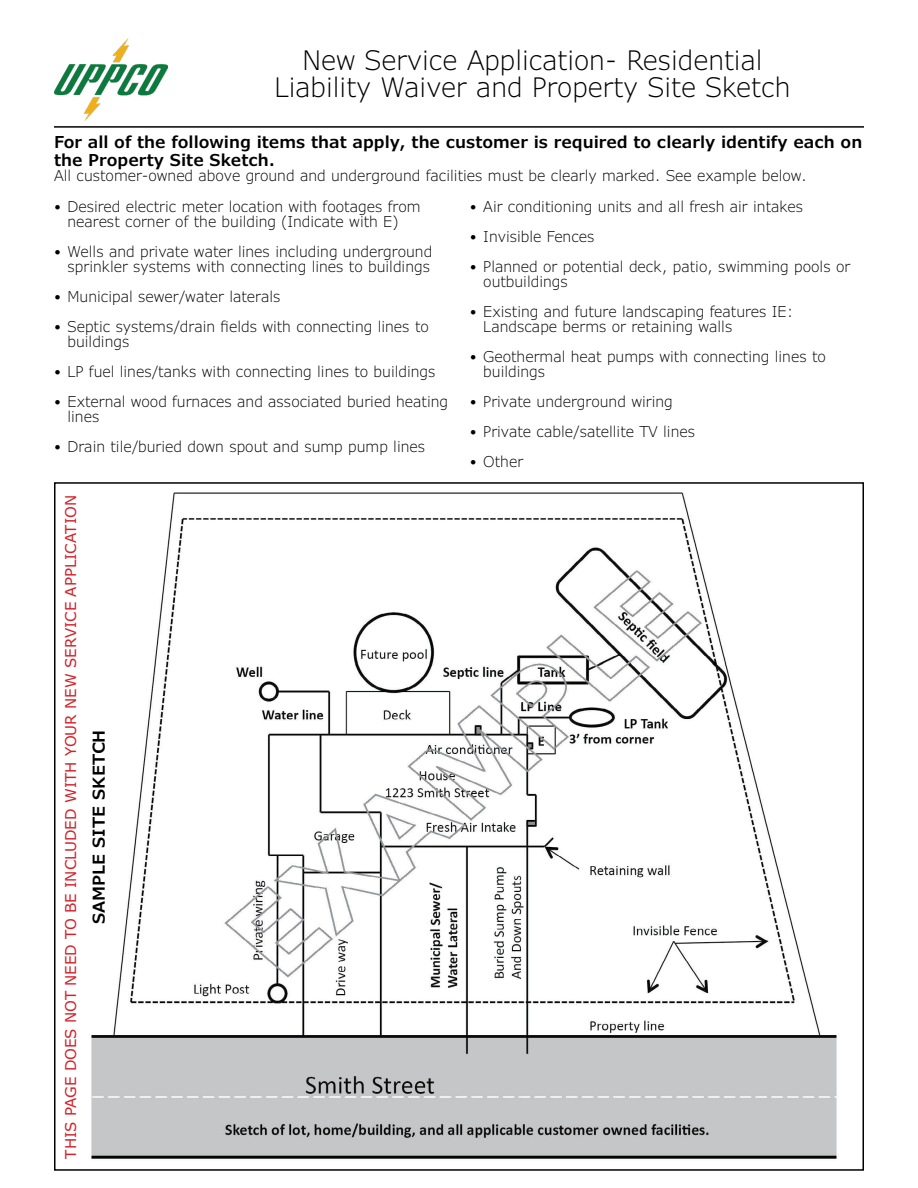
<style>
.page{position:relative;width:918px;height:1188px;background:#fff}
.page>*{position:absolute;margin:0;border:0;box-sizing:border-box;transform-origin:0 0}
.t1{font:300 27px/27px "Verdana Pro";color:#000;text-align:center}
.t2{font:600 16.5px/18px "Verdana Pro";color:#000}
.t3{font:300 15px/15px "Verdana Pro";color:#000}
.t4{font:15px "Verdana Pro";color:#d2232a}
</style>
<div class="page">
<img style="left:54px;top:38px;width:113px;height:83px">
<hr style="left:54px;top:126px;width:810px;height:2px;background:#000">
<img style="left:91px;top:492px;width:746px;height:667px">
<div style="left:730px;top:486px;width:40px;height:81px;background:#fff"></div>
<h1 class="t1" style="left:274px;top:47px;width:518px">New Service Application- Residential<br>Liability Waiver and Property Site Sketch</h1>
<p class="t2" style="left:54px;top:134px;width:810px">For all of the following items that apply, the customer is required to clearly identify each on the Property Site Sketch.</p>
<p class="t3" style="left:54px;top:169px;width:754px">All customer-owned above ground and underground facilities must be clearly marked. See example below.</p>
<p class="t3" style="left:470px;top:199px;width:335px">• Air conditioning units and all fresh air intakes</p>
<p class="t3" style="left:470px;top:229px;width:126px">• Invisible Fences</p>
<p class="t3" style="left:483px;top:259px;width:369px;text-indent:-14px">• Planned or potential deck, patio, swimming pools or outbuildings</p>
<p class="t3" style="left:483px;top:304px;width:312px;text-indent:-14px">• Existing and future landscaping features IE:<br>Landscape berms or retaining walls</p>
<p class="t3" style="left:483px;top:349px;width:344px;text-indent:-14px">• Geothermal heat pumps with connecting lines to buildings</p>
<p class="t3" style="left:470px;top:394px;width:205px">• Private underground wiring</p>
<p class="t3" style="left:470px;top:424px;width:227px">• Private cable/satellite TV lines</p>
<p class="t3" style="left:470px;top:454px;width:55px">• Other</p>
<p class="t4" style="left:61px;top:1159px;width:665px;rotate:-90deg">THIS PAGE DOES NOT NEED TO BE INCLUDED WITH YOUR NEW SERVICE APPLICATION</p>
<p class="t3" style="left:54px;top:199px;width:368px;text-align:center">• Desired electric meter location with footages from nearest corner of the building (Indicate with E)</p>
<p class="t3" style="left:54px;top:244px;width:380px;text-align:right">• Wells and private water lines including underground sprinkler systems with connecting lines to buildings</p>
<p class="t3" style="left:54px;top:289px;width:228px">• Municipal sewer/water laterals</p>
<p class="t3" style="left:68px;top:319px;width:363px;text-indent:-14px">• Septic systems/drain fields with connecting lines to buildings</p>
<p class="t3" style="left:54px;top:364px;width:383px">• LP fuel lines/tanks with connecting lines to buildings</p>
<p class="t3" style="left:68px;top:394px;width:382px;text-indent:-14px">• External wood furnaces and associated buried heating lines</p>
<p class="t3" style="left:54px;top:439px;width:373px">• Drain tile/buried down spout and sump pump lines</p>
<p class="t2" style="left:90px;top:924px;width:196px;rotate:-90deg">SAMPLE SITE SKETCH</p>
</div>
